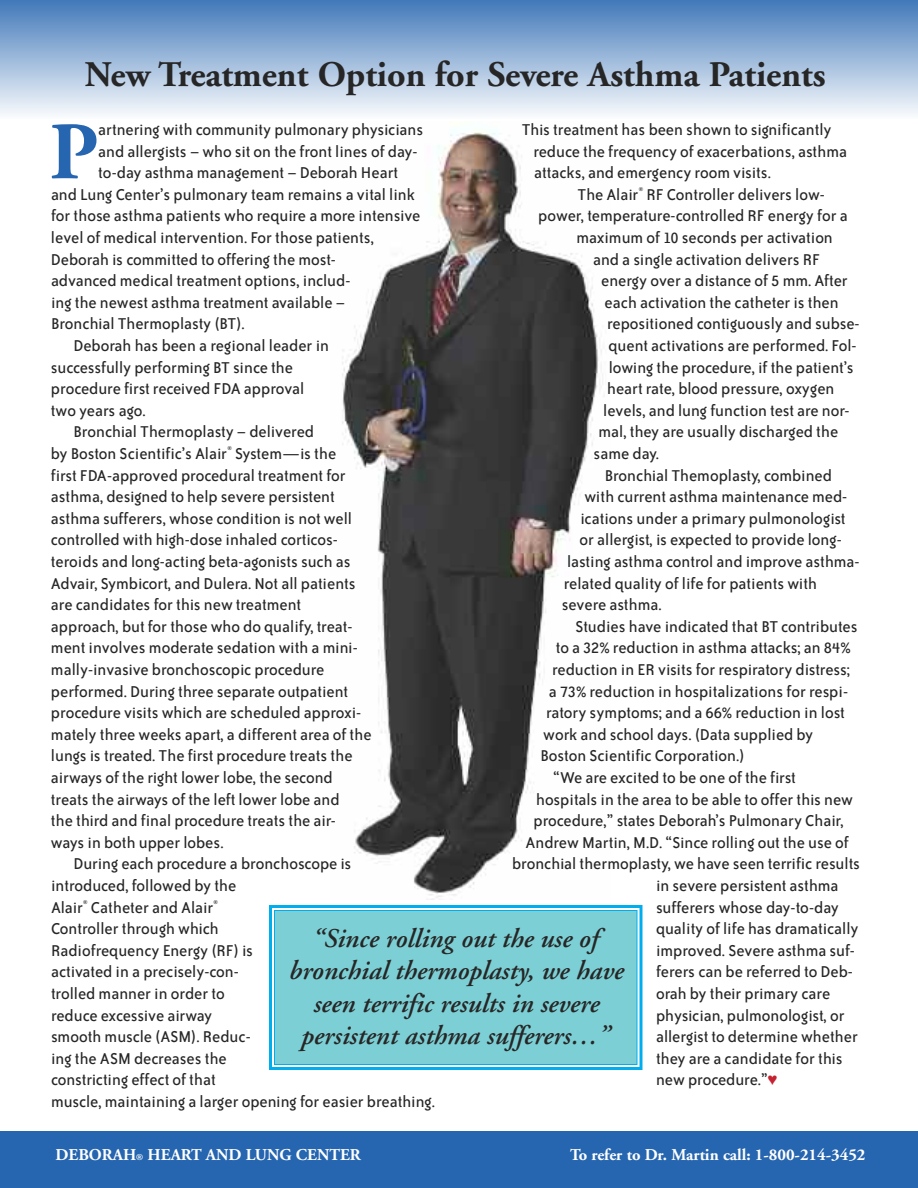
<style>
.page{position:relative;width:918px;height:1188px;background:#fff}
.page>*{position:absolute;margin:0;border:0;box-sizing:border-box;transform-origin:0 0}
.t1{font:700 81.45px "Adobe Garamond";color:#2665af}
.t2{font:700 36px "Adobe Garamond";color:#272627}
.t3{font:italic 600 27px/32.4px "Adobe Garamond";color:#272627;text-align:center}
.t4{font:18px/21.6px "Bailey Sans ITC";color:#272627}
.t5{font:700 16.5px "Adobe Garamond";color:#fff}
.s1{font-size:9px}
</style>
<div class="page">
<div style="left:0;top:0;width:918px;height:118px;background:linear-gradient(to bottom,#4279b9,#f7fafc)"></div>
<div style="left:0;top:1131px;width:918px;height:57px;background:#2665af"></div>
<img style="left:342px;top:121px;width:261px;height:777px">
<div style="left:275px;top:911px;width:361px;height:153px;background:#7cd0d5"></div>
<div style="left:269px;top:905px;width:373px;height:165px;border:3px solid #00aded"></div>
<div style="left:274px;top:910px;width:363px;height:155px;border:1px solid #00aded"></div>
<h2 class="t2" style="left:85px;top:60px;width:742px">New Treatment Option for Severe Asthma Patients</h2>
<p class="t4" style="left:533px;top:120px;width:315px;text-indent:-12px">This treatment has been shown to significantly reduce the frequency of exacerbations, asthma attacks, and emergency room visits.</p>
<p class="t4" style="left:578px;top:185px;width:249px">The Alair® RF Controller delivers low-</p>
<p class="t4" style="left:538px;top:206px;width:311px">power, temperature-controlled RF energy for a</p>
<p class="t4" style="left:576px;top:228px;width:258px">maximum of 10 seconds per activation</p>
<p class="t4" style="left:593px;top:250px;width:229px">and a single activation delivers RF</p>
<p class="t4" style="left:601px;top:271px;width:248px">energy over a distance of 5 mm. After</p>
<p class="t4" style="left:605px;top:293px;width:236px">each activation the catheter is then</p>
<p class="t4" style="left:607px;top:314px;width:254px">repositioned contiguously and subse-</p>
<p class="t4" style="left:609px;top:336px;width:250px">quent activations are performed. Fol-</p>
<p class="t4" style="left:609px;top:358px;width:247px">lowing the procedure, if the patient’s</p>
<p class="t4" style="left:607px;top:379px;width:229px">heart rate, blood pressure, oxygen</p>
<p class="t4" style="left:603px;top:401px;width:248px">levels, and lung function test are nor-</p>
<p class="t4" style="left:598px;top:422px;width:241px">mal, they are usually discharged the</p>
<p class="t4" style="left:594px;top:444px;width:67px">same day.</p>
<p class="t4" style="left:605px;top:466px;width:229px">Bronchial Themoplasty, combined</p>
<p class="t4" style="left:585px;top:487px;width:264px">with current asthma maintenance med-</p>
<p class="t4" style="left:580px;top:509px;width:267px">ications under a primary pulmonologist</p>
<p class="t4" style="left:580px;top:530px;width:264px">or allergist, is expected to provide long-</p>
<p class="t4" style="left:567px;top:552px;width:294px">lasting asthma control and improve asthma-</p>
<p class="t4" style="left:564px;top:574px;width:255px">related quality of life for patients with</p>
<p class="t4" style="left:562px;top:595px;width:101px">severe asthma.</p>
<p class="t4" style="left:575px;top:617px;width:284px">Studies have indicated that BT contributes</p>
<p class="t4" style="left:556px;top:638px;width:296px">to a 32% reduction in asthma attacks; an 84%</p>
<p class="t4" style="left:552px;top:660px;width:299px">reduction in ER visits for respiratory distress;</p>
<p class="t4" style="left:549px;top:682px;width:301px">a 73% reduction in hospitalizations for respi-</p>
<p class="t4" style="left:546px;top:703px;width:300px">ratory symptoms; and a 66% reduction in lost</p>
<p class="t4" style="left:543px;top:725px;width:271px">work and school days. (Data supplied by</p>
<p class="t4" style="left:540px;top:746px;width:206px">Boston Scientific Corporation.)</p>
<p class="t4" style="left:553px;top:768px;width:244px">“We are excited to be one of the first</p>
<p class="t4" style="left:536px;top:790px;width:318px">hospitals in the area to be able to offer this new</p>
<p class="t4" style="left:534px;top:811px;width:312px">procedure,” states Deborah’s Pulmonary Chair,</p>
<p class="t4" style="left:525px;top:833px;width:325px">Andrew Martin, M.D. “Since rolling out the use of</p>
<p class="t4" style="left:512px;top:854px;width:350px">bronchial thermoplasty, we have seen terrific results</p>
<p class="t4" style="left:656px;top:876px;width:184px">in severe persistent asthma</p>
<p class="t4" style="left:656px;top:898px;width:184px">sufferers whose day-to-day</p>
<p class="t4" style="left:656px;top:919px;width:204px">quality of life has dramatically</p>
<p class="t4" style="left:656px;top:941px;width:200px">improved. Severe asthma suf-</p>
<p class="t4" style="left:656px;top:962px;width:198px">ferers can be referred to Deb-</p>
<p class="t4" style="left:656px;top:984px;width:176px">orah by their primary care</p>
<p class="t4" style="left:656px;top:1006px;width:190px">physician, pulmonologist, or</p>
<p class="t4" style="left:656px;top:1027px;width:203px">allergist to determine whether</p>
<p class="t4" style="left:656px;top:1049px;width:188px">they are a candidate for this</p>
<p class="t4" style="left:656px;top:1070px;width:113px">new procedure.”</p>
<h1 class="t1" style="left:50px;top:120px;width:50px">P</h1>
<p class="t4" style="left:98px;top:120px;width:327px">artnering with community pulmonary physicians</p>
<p class="t4" style="left:98px;top:142px;width:321px">and allergists – who sit on the front lines of day-</p>
<p class="t4" style="left:98px;top:163px;width:301px">to-day asthma management – Deborah Heart</p>
<p class="t4" style="left:51px;top:185px;width:365px">and Lung Center’s pulmonary team remains a vital link</p>
<p class="t4" style="left:51px;top:206px;width:371px">for those asthma patients who require a more intensive</p>
<p class="t4" style="left:51px;top:228px;width:324px">level of medical intervention. For those patients,</p>
<p class="t4" style="left:51px;top:250px;width:286px">Deborah is committed to offering the most-</p>
<p class="t4" style="left:51px;top:271px;width:301px">advanced medical treatment options, includ-</p>
<p class="t4" style="left:51px;top:293px;width:295px">ing the newest asthma treatment available –</p>
<p class="t4" style="left:51px;top:314px;width:195px">Bronchial Thermoplasty (BT).</p>
<p class="t4" style="left:73px;top:336px;width:257px">Deborah has been a regional leader in</p>
<p class="t4" style="left:51px;top:358px;width:244px">successfully performing BT since the</p>
<p class="t4" style="left:51px;top:379px;width:255px">procedure first received FDA approval</p>
<p class="t4" style="left:51px;top:401px;width:96px">two years ago.</p>
<p class="t4" style="left:73px;top:422px;width:242px">Bronchial Thermoplasty – delivered</p>
<p class="t4" style="left:51px;top:444px;width:287px">by Boston Scientific’s Alair® System—is the</p>
<p class="t4" style="left:51px;top:466px;width:296px">first FDA-approved procedural treatment for</p>
<p class="t4" style="left:51px;top:487px;width:285px">asthma, designed to help severe persistent</p>
<p class="t4" style="left:51px;top:509px;width:303px">asthma sufferers, whose condition is not well</p>
<p class="t4" style="left:51px;top:530px;width:289px">controlled with high-dose inhaled corticos-</p>
<p class="t4" style="left:51px;top:552px;width:301px">teroids and long-acting beta-agonists such as</p>
<p class="t4" style="left:51px;top:574px;width:306px">Advair, Symbicort, and Dulera. Not all patients</p>
<p class="t4" style="left:51px;top:595px;width:252px">are candidates for this new treatment</p>
<p class="t4" style="left:51px;top:617px;width:303px">approach, but for those who do qualify, treat-</p>
<p class="t4" style="left:51px;top:638px;width:308px">ment involves moderate sedation with a mini-</p>
<p class="t4" style="left:51px;top:660px;width:275px">mally-invasive bronchoscopic procedure</p>
<p class="t4" style="left:51px;top:682px;width:299px">performed. During three separate outpatient</p>
<p class="t4" style="left:51px;top:703px;width:312px">procedure visits which are scheduled approxi-</p>
<p class="t4" style="left:51px;top:725px;width:322px">mately three weeks apart, a different area of the</p>
<p class="t4" style="left:51px;top:746px;width:303px">lungs is treated. The first procedure treats the</p>
<p class="t4" style="left:51px;top:768px;width:283px">airways of the right lower lobe, the second</p>
<p class="t4" style="left:51px;top:790px;width:290px">treats the airways of the left lower lobe and</p>
<p class="t4" style="left:51px;top:811px;width:286px">the third and final procedure treats the air-</p>
<p class="t4" style="left:51px;top:833px;width:174px">ways in both upper lobes.</p>
<p class="t4" style="left:73px;top:854px;width:280px">During each procedure a bronchoscope is</p>
<p class="t4" style="left:51px;top:876px;width:187px">introduced, followed by the</p>
<p class="t4" style="left:51px;top:898px;width:169px">Alair® Catheter and Alair®</p>
<p class="t4" style="left:51px;top:919px;width:169px">Controller through which</p>
<p class="t4" style="left:51px;top:941px;width:204px">Radiofrequency Energy (RF) is</p>
<p class="t4" style="left:51px;top:962px;width:189px">activated in a precisely-con-</p>
<p class="t4" style="left:51px;top:984px;width:175px">trolled manner in order to</p>
<p class="t4" style="left:51px;top:1006px;width:163px">reduce excessive airway</p>
<p class="t4" style="left:51px;top:1027px;width:201px">smooth muscle (ASM). Reduc-</p>
<p class="t4" style="left:51px;top:1049px;width:177px">ing the ASM decreases the</p>
<p class="t4" style="left:51px;top:1070px;width:166px">constricting effect of that</p>
<p class="t4" style="left:51px;top:1092px;width:385px">muscle, maintaining a larger opening for easier breathing.</p>
<h3 class="t3" style="left:288px;top:924px;width:336px">“Since rolling out the use of bronchial thermoplasty, we have seen terrific results in severe persistent asthma sufferers…”</h3>
<p class="t5" style="left:56px;top:1148px;width:307px">DEBORAH<span class="s1">®</span> HEART AND LUNG CENTER</p>
<p class="t5" style="left:570px;top:1148px;width:297px">To refer to Dr. Martin call: 1-800-214-3452</p>
</div>
